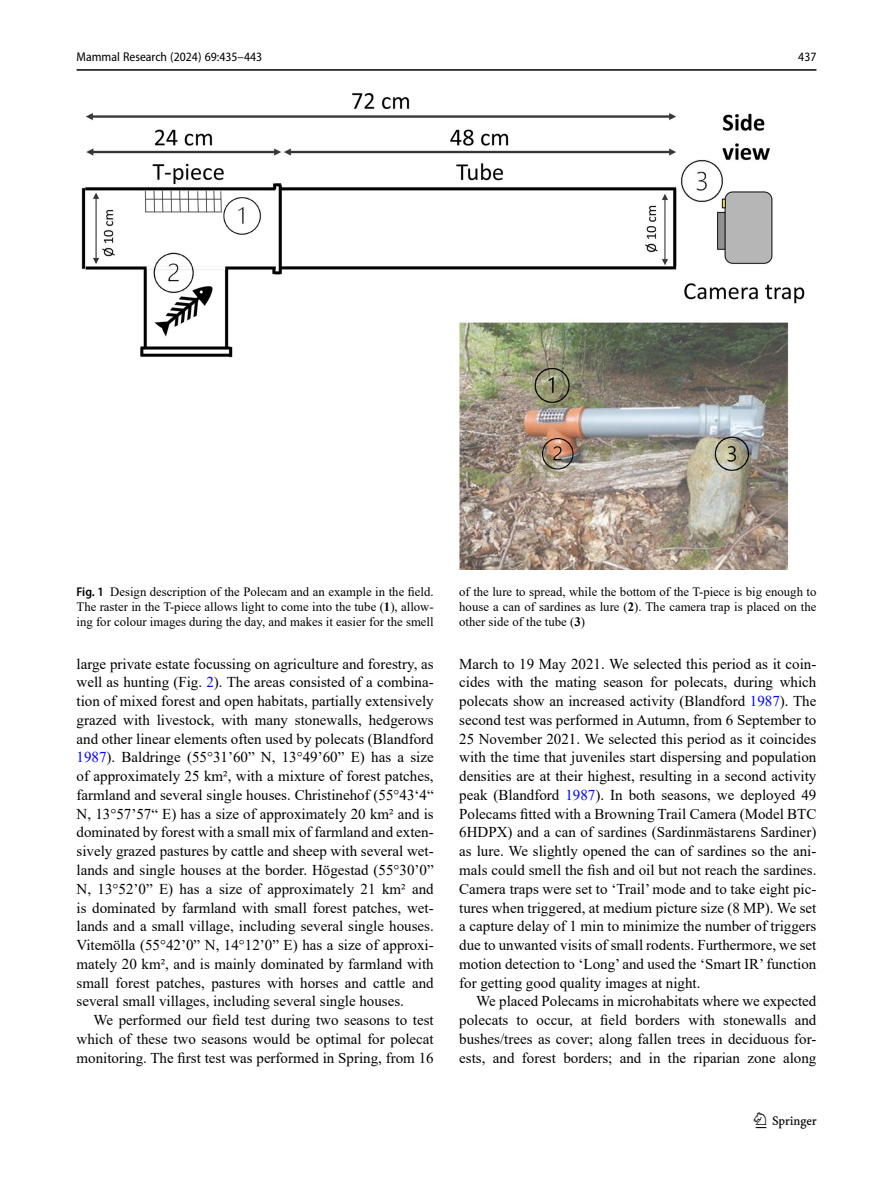
<style>
.page{position:relative;width:893px;height:1187px;background:#fff}
.page>*{position:absolute;margin:0;border:0;box-sizing:border-box;transform-origin:0 0}
.t1{font:22.5px "Springnew";color:#000}
.Body_Text_Indent{font:15px/18.8px "Times New Roman";color:#000;text-align:justify}
.Body_Text{font:15px/18.8px "Times New Roman";color:#000;text-align:justify}
.Figure_Caption{font:12.75px/15px "Times New Roman";color:#000;text-align:justify}
.t2{font:semi-condensed 12.75px "Myriad Pro";color:#000}
.s1{font-family:"Myriad Pro";font-weight:600;font-stretch:semi-condensed}
.s2{font-weight:700}
.s3{color:#00f}
</style>
<div class="page">
<hr style="left:77px;top:69px;width:739px;height:2px;background:#000">
<img style="left:81px;top:92px;width:724px;height:477px">
<p class="t2" style="left:77px;top:49px;width:187px">Mammal Research (2024) 69:435–443</p>
<p class="t2" style="left:798px;top:49px;width:20px">437</p>
<p class="Figure_Caption" style="left:77px;top:584px;width:359px"><span class="s1">Fig. 1</span> Design description of the Polecam and an example in the field.<br>The raster in the T-piece allows light to come into the tube (<span class="s2">1</span>), allow&shy;ing for colour images during the day, and makes it easier for the smell</p>
<p class="Figure_Caption" style="left:459px;top:584px;width:359px">of the lure to spread, while the bottom of the T-piece is big enough to house a can of sardines as lure (<span class="s2">2</span>). The camera trap is placed on the other side of the tube (<span class="s2">3</span>)</p>
<p class="Body_Text" style="left:77px;top:653px;width:359px">large private estate focussing on agriculture and forestry, as well as hunting (Fig. <span class="s3">2</span>). The areas consisted of a combina&shy;tion of mixed forest and open habitats, partially extensively grazed with livestock, with many stonewalls, hedgerows and other linear elements often used by polecats (Blandford <span class="s3">1987</span>). Baldringe (55°31’60” N, 13°49’60” E) has a size of approximately 25 km², with a mixture of forest patches, farmland and several single houses. Christinehof (55°43‘4“ N, 13°57’57“ E) has a size of approximately 20 km² and is dominated by forest with a small mix of farmland and exten&shy;sively grazed pastures by cattle and sheep with several wet&shy;lands and single houses at the border. Högestad (55°30’0” N, 13°52’0” E) has a size of approximately 21 km² and is dominated by farmland with small forest patches, wet&shy;lands and a small village, including several single houses.<br>Vitemölla (55°42’0” N, 14°12’0” E) has a size of approxi&shy;mately 20 km², and is mainly dominated by farmland with small forest patches, pastures with horses and cattle and several small villages, including several single houses.</p>
<p class="Body_Text_Indent" style="left:77px;top:1010px;width:359px;text-indent:17px">We performed our field test during two seasons to test which of these two seasons would be optimal for polecat monitoring. The first test was performed in Spring, from 16</p>
<p class="Body_Text_Indent" style="left:459px;top:653px;width:359px">March to 19 May 2021. We selected this period as it coin&shy;cides with the mating season for polecats, during which polecats show an increased activity (Blandford <span class="s3">1987</span>). The second test was performed in Autumn, from 6 September to 25 November 2021. We selected this period as it coincides with the time that juveniles start dispersing and population densities are at their highest, resulting in a second activity peak (Blandford <span class="s3">1987</span>). In both seasons, we deployed 49<br>Polecams fitted with a Browning Trail Camera (Model BTC 6HDPX) and a can of sardines (Sardinmästarens Sardiner) as lure. We slightly opened the can of sardines so the ani&shy;mals could smell the fish and oil but not reach the sardines.<br>Camera traps were set to ‘Trail’ mode and to take eight pic&shy;tures when triggered, at medium picture size (8 MP). We set a capture delay of 1 min to minimize the number of triggers due to unwanted visits of small rodents. Furthermore, we set motion detection to ‘Long’ and used the ‘Smart IR’ function for getting good quality images at night.</p>
<p class="Body_Text_Indent" style="left:459px;top:991px;width:359px;text-indent:17px">We placed Polecams in microhabitats where we expected polecats to occur, at field borders with stonewalls and bushes/trees as cover; along fallen trees in deciduous for&shy;ests, and forest borders; and in the riparian zone along</p>
<h1 class="t1" style="left:756px;top:1107px;width:63px">1 3</h1>
</div>
